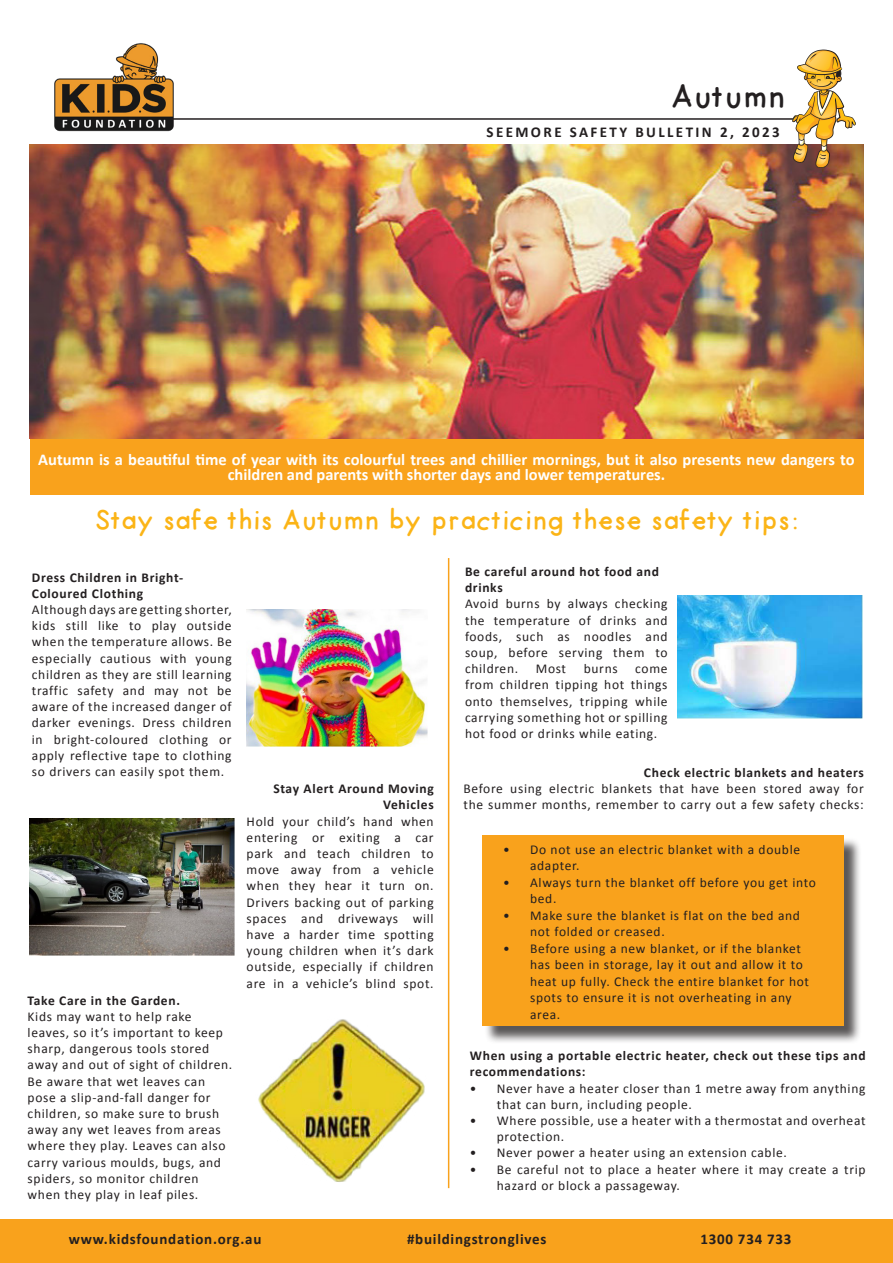
<style>
.page{position:relative;width:893px;height:1263px;background:#fff}
.page>*{position:absolute;margin:0;border:0;box-sizing:border-box;transform-origin:0 0}
.t1{font:30px "Futura Hand";letter-spacing:.04em;color:#231f20}
.t2{font:25.5px "Futura Hand";letter-spacing:.04em;color:#fbb416}
.t3{font:700 16.5px/15px "Calibri";color:#fff;text-align:center}
.t4{font:700 15px "Calibri";letter-spacing:.05em;color:#231f20}
.t5{font:700 15px "Calibri";letter-spacing:.16em;color:#231f20}
.t6{font:13.5px/16.2px "Calibri";letter-spacing:.05em;color:#231f20}
.t7{font:700 13.5px/16.2px "Calibri";letter-spacing:.05em;color:#231f20}
</style>
<div class="page">
<img style="left:54px;top:43px;width:120px;height:89px">
<hr style="left:448px;top:558px;width:1px;height:630px;background:#f9a21c">
<div style="left:0;top:1219px;width:893px;height:44px;background:#f9a21c"></div>
<hr style="left:170px;top:118px;width:657px;height:2px;background:#231f20">
<div style="left:30px;top:439px;width:833px;height:55px;background:#f9a21c"></div>
<div style="left:484px;top:837px;width:378px;height:207px;background:#231f20;opacity:.75"></div>
<div style="left:482px;top:835px;width:361px;height:190px;background:#f9a21c"></div>
<img style="left:30px;top:144px;width:833px;height:294px">
<img style="left:792px;top:50px;width:64px;height:118px">
<img style="left:258px;top:1019px;width:167px;height:163px">
<img style="left:246px;top:610px;width:182px;height:136px">
<img style="left:30px;top:818px;width:205px;height:137px">
<img style="left:678px;top:595px;width:185px;height:124px">
<p class="t1" style="left:672px;top:81px;width:115px">Autumn</p>
<p class="t5" style="left:486px;top:123px;width:295px">SEEMORE SAFETY BULLETIN 2, 2023</p>
<p class="t3" style="left:38px;top:451px;width:818px">Autumn is a beautiful time of year with its colourful trees and chillier mornings, but it also presents new dangers to children and parents with shorter days and lower temperatures.</p>
<p class="t2" style="left:96px;top:507px;width:705px">Stay safe this Autumn by practicing these safety tips:</p>
<p class="t7" style="left:32px;top:568px;width:153px">Dress Children in Bright-<br>Coloured Clothing</p>
<p class="t6" style="left:32px;top:601px;width:201px;text-align:justify">Although days are getting shorter, kids still like to play outside when the temperature allows. Be especially cautious with young children as they are still learning traffic safety and may not be aware of the increased danger of darker evenings. Dress children in bright-coloured clothing or apply reflective tape to clothing so drivers can easily spot them.</p>
<p class="t7" style="left:28px;top:991px;width:154px">Take Care in the Garden.</p>
<p class="t6" style="left:28px;top:1007px;width:206px">Kids may want to help rake leaves, so it’s important to keep sharp, dangerous tools stored away and out of sight of children.<br>Be aware that wet leaves can pose a slip-and-fall danger for children, so make sure to brush away any wet leaves from areas where they play. Leaves can also carry various moulds, bugs, and spiders, so monitor children when they play in leaf piles.</p>
<p class="t7" style="left:273px;top:780px;width:162px;text-align:right">Stay Alert Around Moving<br>Vehicles</p>
<p class="t6" style="left:247px;top:812px;width:189px;text-align:justify">Hold your child’s hand when entering or exiting a car park and teach children to move away from a vehicle when they hear it turn on.<br>Drivers backing out of parking spaces and driveways will have a harder time spotting young children when it’s dark outside, especially if children are in a vehicle’s blind spot.</p>
<p class="t7" style="left:465px;top:563px;width:196px">Be careful around hot food and drinks</p>
<p class="t6" style="left:465px;top:595px;width:204px;text-align:justify">Avoid burns by always checking the temperature of drinks and foods, such as noodles and soup, before serving them to children.</p>
<p class="t6" style="left:536px;top:660px;width:32px">Most</p>
<p class="t6" style="left:584px;top:660px;width:35px">burns</p>
<p class="t6" style="left:465px;top:660px;width:204px;text-align:justify;text-indent:170px">come from children tipping hot things onto themselves, tripping while carrying something hot or spilling hot food or drinks while eating.</p>
<p class="t7" style="left:644px;top:763px;width:221px">Check electric blankets and heaters</p>
<p class="t6" style="left:463px;top:780px;width:402px">Before using electric blankets that have been stored away for the summer months, remember to carry out a few safety checks:</p>
<p class="t6" style="left:530px;top:840px;width:272px;text-indent:-27px">• Do not use an electric blanket with a double adapter.</p>
<p class="t6" style="left:530px;top:873px;width:287px;text-indent:-27px">• Always turn the blanket off before you get into bed.</p>
<p class="t6" style="left:530px;top:906px;width:271px;text-indent:-27px">• Make sure the blanket is flat on the bed and not folded or creased.</p>
<p class="t6" style="left:530px;top:939px;width:281px;text-indent:-27px">• Before using a new blanket, or if the blanket has been in storage, lay it out and allow it to heat up fully. Check the entire blanket for hot spots to ensure it is not overheating in any area.</p>
<p class="t7" style="left:470px;top:1047px;width:397px">When using a portable electric heater, check out these tips and recommendations:</p>
<p class="t6" style="left:497px;top:1079px;width:370px;text-indent:-27px">• Never have a heater closer than 1 metre away from anything that can burn, including people.</p>
<p class="t6" style="left:497px;top:1112px;width:370px;text-indent:-27px">• Where possible, use a heater with a thermostat and overheat protection.</p>
<p class="t6" style="left:470px;top:1144px;width:319px">• Never power a heater using an extension cable.</p>
<p class="t6" style="left:497px;top:1160px;width:370px;text-indent:-27px">• Be careful not to place a heater where it may create a trip hazard or block a passageway.</p>
<p class="t4" style="left:69px;top:1230px;width:194px">www.kidsfoundation.org.au</p>
<p class="t4" style="left:407px;top:1230px;width:141px">#buildingstronglives</p>
<p class="t4" style="left:700px;top:1230px;width:93px">1300 734 733</p>
</div>
